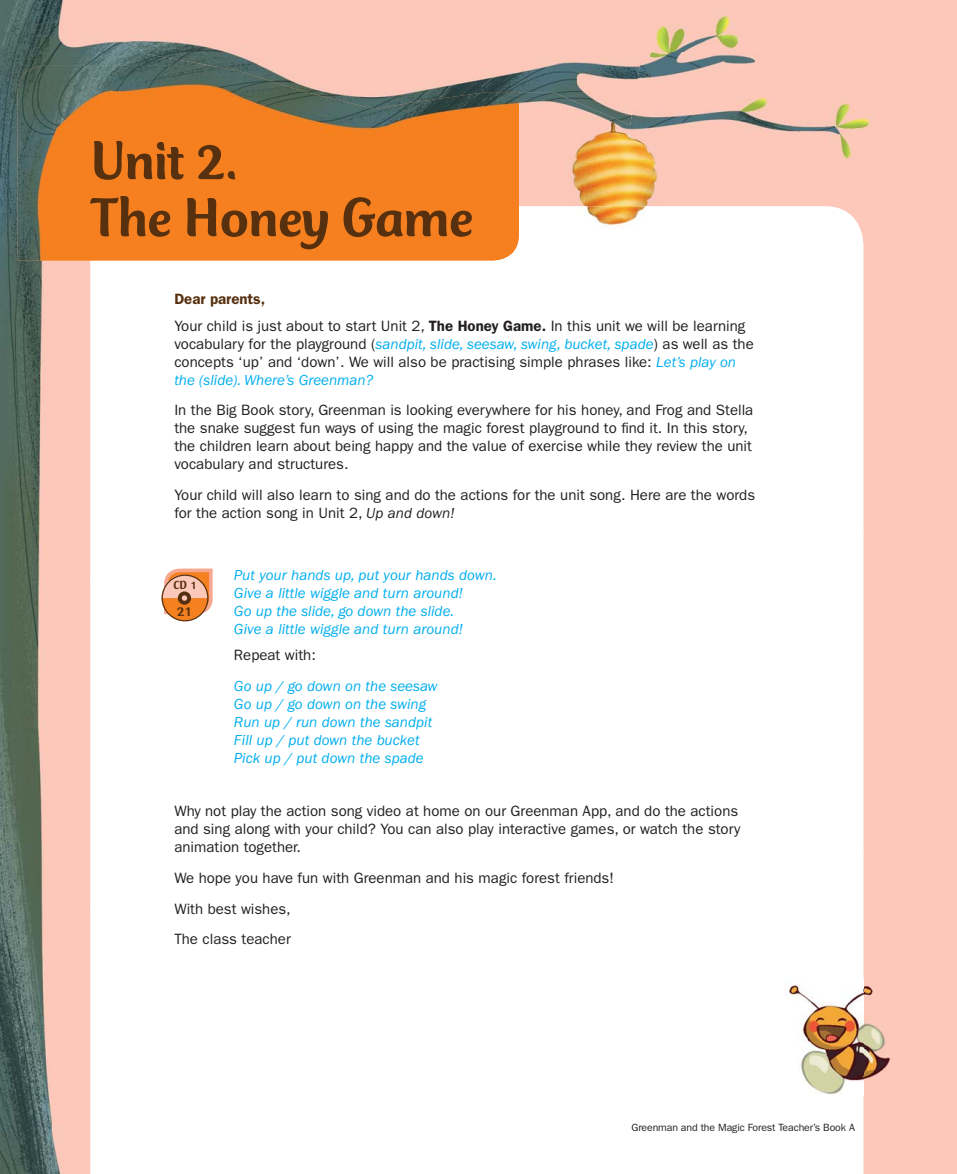
<style>
.page{position:relative;width:957px;height:1174px;background:#fff}
.page>*{position:absolute;margin:0;border:0;box-sizing:border-box;transform-origin:0 0}
.t1{font:500 57px/57px "Club Type Std";letter-spacing:-.01em;color:#56300f}
.t2{font:15px/18px "ITC Franklin Gothic Std";color:#231f20}
.t3{font:italic 15px/18px "ITC Franklin Gothic Std";color:#00aeef}
.t4{font:500 14.7px "Club Type Std";color:#56300f}
.t5{font:500 12.15px "Club Type Std";color:#56300f}
.t6{font:10.5px "ITC Franklin Gothic Std";letter-spacing:-.01em;color:#231f20}
.s1{font-weight:600;color:#56300f}
.s2{font-weight:600}
.s3{font-style:italic;color:#00aeef}
.s4{font-style:italic}
</style>
<div class="page">
<div style="left:897px;top:0;width:60px;height:1174px;background:#fbc8b9"></div>
<img style="left:0;top:0;width:99px;height:106px">
<img style="left:650px;top:0;width:247px;height:53px">
<img style="left:519px;top:53px;width:378px;height:160px">
<img style="left:0;top:106px;width:52px;height:1068px">
<div style="left:52px;top:260px;width:38px;height:914px;background:#fdc8ba"></div>
<div style="left:863px;top:213px;width:34px;height:766px;background:#fbc8b9"></div>
<div style="left:863px;top:1095px;width:34px;height:79px;background:#fbc8b9"></div>
<img style="left:451px;top:206px;width:412px;height:55px">
<img style="left:18px;top:66px;width:501px;height:194px">
<img style="left:99px;top:0;width:551px;height:125px">
<svg style="left:162px;top:575px;width:45px;height:46px"></svg>
<svg style="left:162px;top:568px;width:51px;height:48px;background:#eaa173"></svg>
<div style="left:162px;top:574px;width:46px;height:47px;border:1px solid #56300f;border-radius:50%"></div>
<img style="left:787px;top:979px;width:118px;height:116px">
<h1 class="t1" style="left:90px;top:137px;width:384px">Unit 2.<br>The Honey Game</h1>
<p class="t2" style="left:174px;top:287px;width:572px;line-height:26.5px"><span class="s1">Dear parents,<br></span>Your child is just about to start Unit 2, <span class="s2">The Honey Game.</span> In this unit we will be learning</p>
<p class="t2" style="left:174px;top:335px;width:581px">vocabulary for the playground (<span class="s3">sandpit, slide, seesaw, swing, bucket, spade</span>) as well as the concepts ‘up’ and ‘down’. We will also be practising simple phrases like: <span class="s3">Let’s play on the (slide). Where’s Greenman?</span></p>
<p class="t2" style="left:174px;top:402px;width:580px">In the Big Book story, Greenman is looking everywhere for his honey, and Frog and Stella the snake suggest fun ways of using the magic forest playground to find it. In this story, the children learn about being happy and the value of exercise while they review the unit vocabulary and structures.</p>
<p class="t2" style="left:174px;top:487px;width:582px">Your child will also learn to sing and do the actions for the unit song. Here are the words for the action song in Unit 2, <span class="s4">Up and down!</span></p>
<p class="t5" style="left:173px;top:580px;width:25px">CD 1</p>
<p class="t4" style="left:177px;top:605px;width:16px">21</p>
<p class="t3" style="left:234px;top:566px;width:264px">Put your hands up, put your hands down.<br>Give a little wiggle and turn around!<br>Go up the slide, go down the slide.<br>Give a little wiggle and turn around!</p>
<p class="t2" style="left:234px;top:647px;width:83px">Repeat with:</p>
<p class="t3" style="left:234px;top:678px;width:205px">Go up / go down on the seesaw<br>Go up / go down on the swing<br>Run up / run down the sandpit<br>Fill up / put down the bucket<br>Pick up / put down the spade</p>
<p class="t2" style="left:174px;top:803px;width:567px">Why not play the action song video at home on our Greenman App, and do the actions and sing along with your child? You can also play interactive games, or watch the story animation together.</p>
<p class="t2" style="left:174px;top:863px;width:441px;line-height:30.8px">We hope you have fun with Greenman and his magic forest friends!<br>With best wishes,<br>The class teacher</p>
<p class="t6" style="left:631px;top:1123px;width:225px">Greenman and the Magic Forest Teacher’s Book A</p>
</div>
